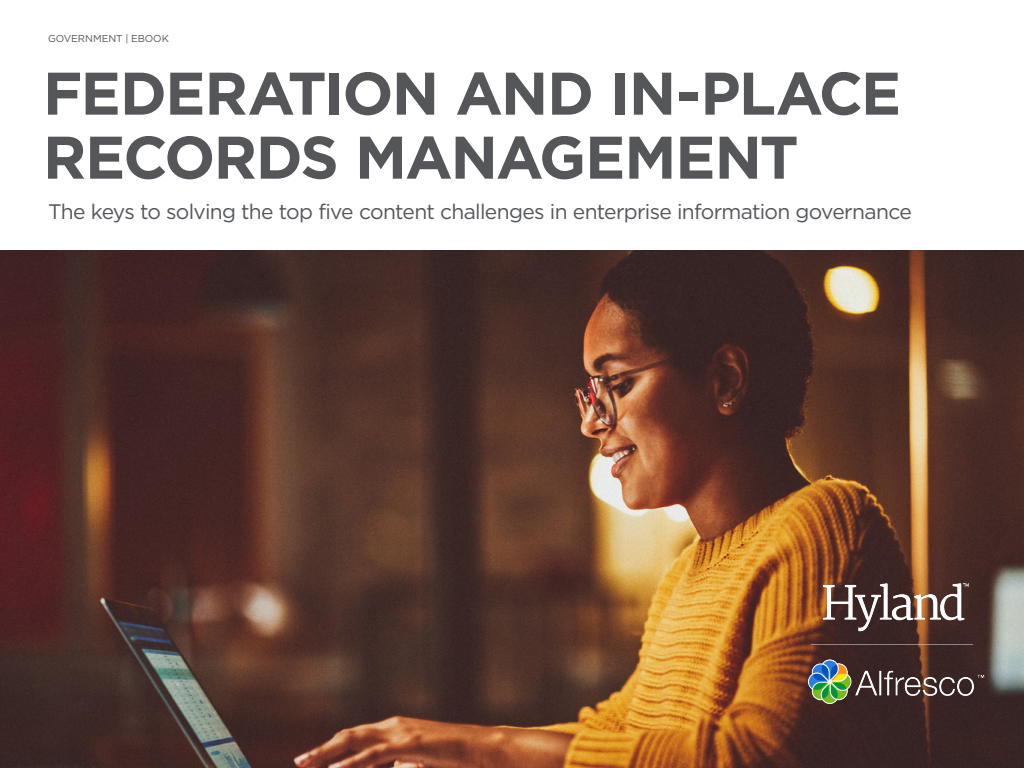
<style>
.page{position:relative;width:1024px;height:768px;background:#fff}
.page>*{position:absolute;margin:0;border:0;box-sizing:border-box;transform-origin:0 0}
.t1{font:700 60px/64px "Gotham";letter-spacing:-.025em;color:#54565a}
.t2{font:21px "Gotham HTF";letter-spacing:-.035em;color:#52555b}
.t3{font:10px "Gotham HTF";letter-spacing:-.005em;color:#52555b}
</style>
<div class="page">
<img style="left:0;top:250px;width:1024px;height:518px">
<img style="left:799px;top:584px;width:193px;height:126px">
<p class="t3" style="left:48px;top:33px;width:123px">GOVERNMENT | EBOOK</p>
<h1 class="t1" style="left:43px;top:61px;width:860px">FEDERATION AND IN-PLACE<br>RECORDS MANAGEMENT</h1>
<p class="t2" style="left:48px;top:200px;width:865px">The keys to solving the top five content challenges in enterprise information governance</p>
</div>
